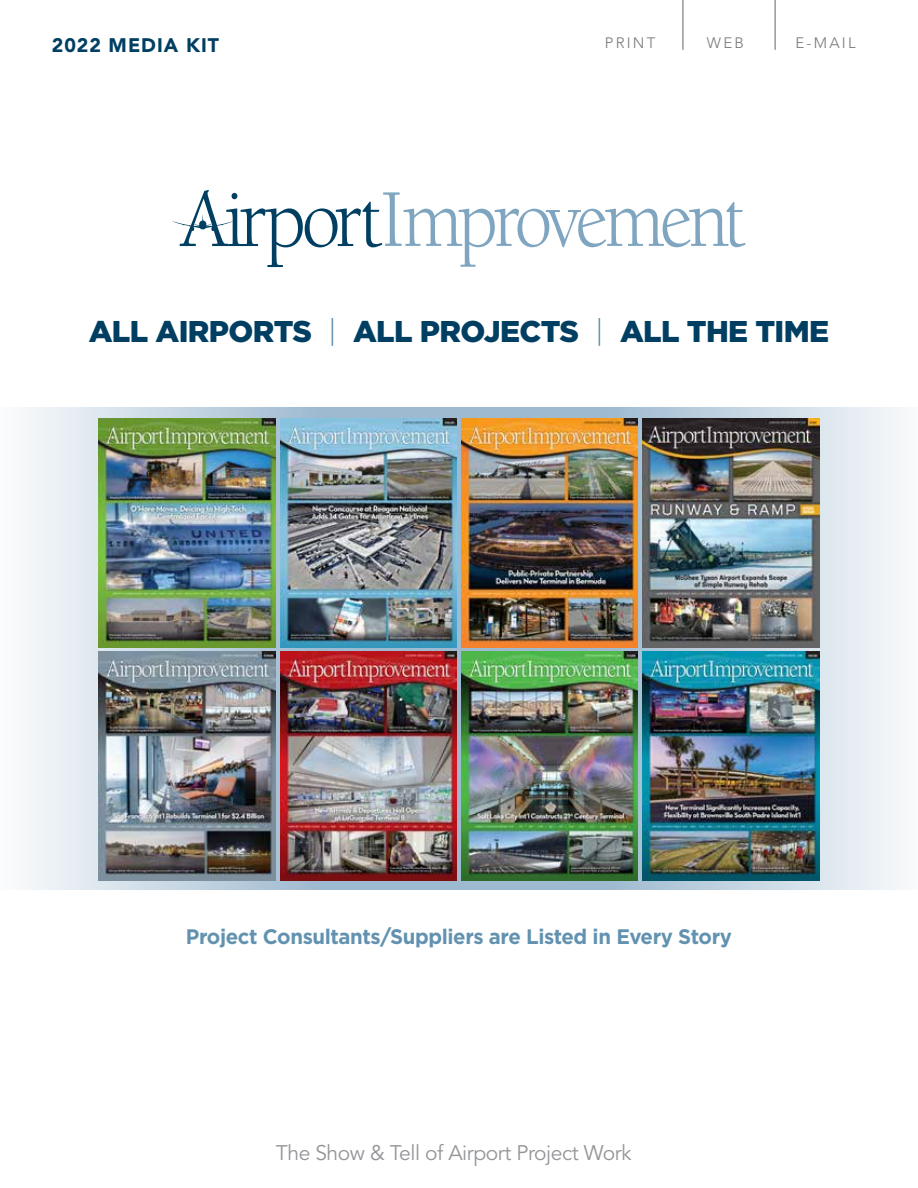
<style>
.page{position:relative;width:918px;height:1188px;background:#fff}
.page>*{position:absolute;margin:0;border:0;box-sizing:border-box;transform-origin:0 0}
.t1{font:900 30px "Gotham";letter-spacing:-.02em;color:#003f62}
.t2{font:700 21px "Gotham";letter-spacing:-.02em;color:#6292b0}
.t3{font:21px "Avenir LT Std";letter-spacing:-.02em;color:#939598}
.t4{font:900 19.5px "Avenir LT Std";letter-spacing:.05em;color:#003f62}
.t5{font:300 15px "Avenir LT Std";letter-spacing:.15em;color:#77787b}
.s1{font-weight:300;color:#5388a8}
</style>
<div class="page">
<svg style="left:25px;top:408px;width:877px;height:482px;fill:#e6edf3"></svg>
<hr style="left:775px;top:0;width:1px;height:50px;background:#636466">
<hr style="left:683px;top:0;width:1px;height:50px;background:#636466">
<svg style="left:172px;top:190px;width:574px;height:77px"></svg>
<img style="left:643px;top:651px;width:176px;height:230px">
<img style="left:99px;top:418px;width:176px;height:230px">
<img style="left:280px;top:418px;width:177px;height:230px">
<img style="left:461px;top:418px;width:177px;height:230px">
<img style="left:643px;top:418px;width:176px;height:230px">
<img style="left:461px;top:651px;width:177px;height:230px">
<img style="left:280px;top:651px;width:177px;height:230px">
<img style="left:99px;top:651px;width:176px;height:230px">
<p class="t4" style="left:52px;top:33px;width:169px">2022 MEDIA KIT</p>
<p class="t5" style="left:605px;top:34px;width:52px">PRINT</p>
<p class="t5" style="left:707px;top:34px;width:39px">WEB</p>
<p class="t5" style="left:795px;top:34px;width:62px">E-MAIL</p>
<h1 class="t1" style="left:89px;top:311px;width:742px">ALL AIRPORTS <span class="s1">|</span> ALL PROJECTS <span class="s1">|</span> ALL THE TIME</h1>
<p class="t2" style="left:186px;top:922px;width:548px">Project Consultants/Suppliers are Listed in Every Story</p>
<p class="t3" style="left:276px;top:1141px;width:357px">The Show &amp; Tell of Airport Project Work</p>
</div>
